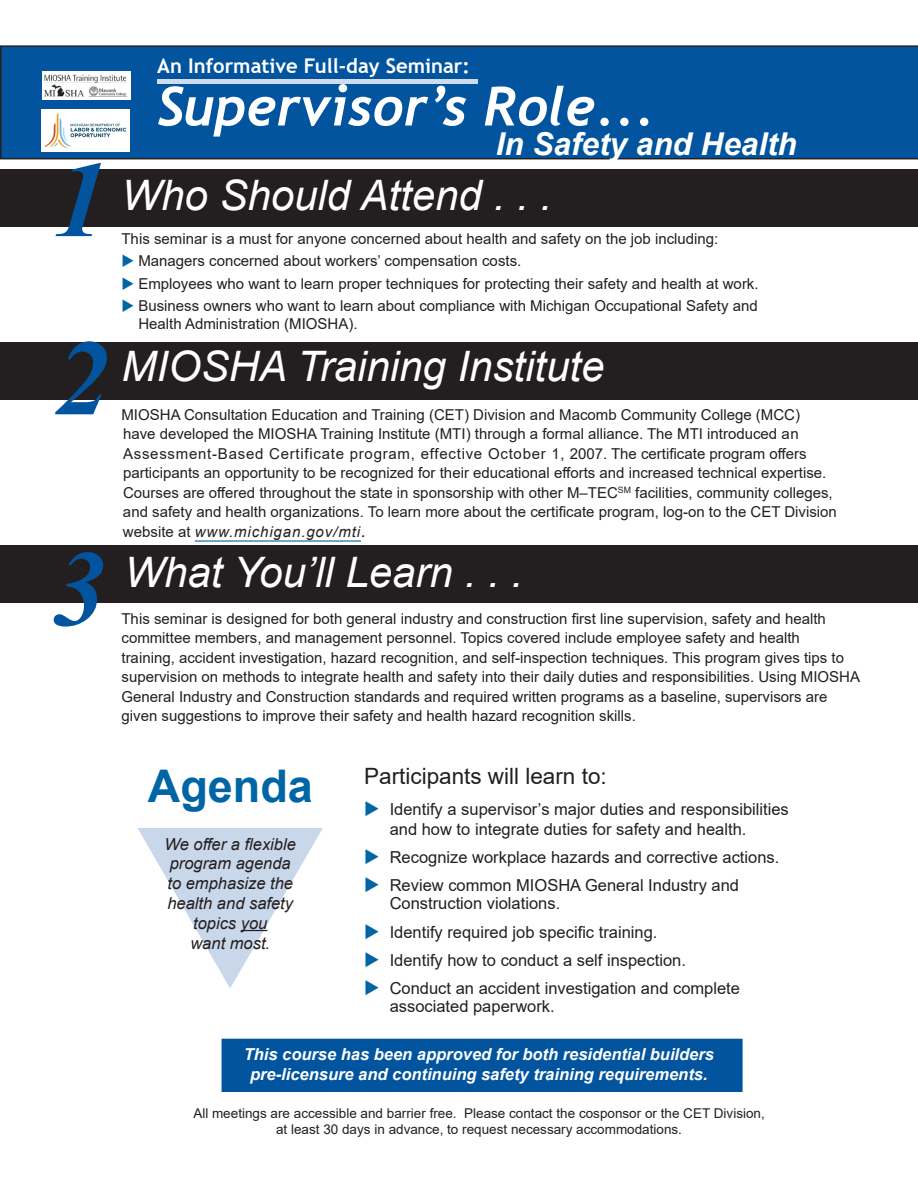
<style>
.page{position:relative;width:918px;height:1188px;background:#fff}
.page>*{position:absolute;margin:0;border:0;box-sizing:border-box;transform-origin:0 0}
.t1{font:italic 700 108px/178.2px "Times New Roman";color:#01549d}
.t2{font:italic 700 54px "Trebuchet";color:#fff}
.t3{font:700 45px "Arial";color:#0065a4}
.t4{font:italic 42px "Arial";color:#fff}
.t5{font:italic 700 31.5px "Arial";color:#fff}
.t6{font:22.5px "Arial";color:#231f20}
.t7{font:700 20.25px "Trebuchet MS";color:#fff}
.t8{font:16.5px/28.3px "Arial";color:#231f20}
.t9{font:italic 700 16.5px/19.5px "Arial";color:#fff;text-align:center}
.t10{font:italic 16.5px/19.8px "Arial";color:#231f20;text-align:center}
.t11{font:15px/19.5px "Arial";color:#231f20}
.t12{font:13.5px/15.8px "Arial";color:#231f20;text-align:center}
.s1{color:#0065a4}
.s2{font-style:italic}
.s3{font-style:italic;font-size:18px}
</style>
<div class="page">
<div style="left:0;top:169px;width:918px;height:57px;background:#231f20"></div>
<div style="left:0;top:45px;width:918px;height:114px;background:#01549d"></div>
<div style="left:0;top:546px;width:918px;height:57px;background:#231f20"></div>
<div style="left:0;top:342px;width:917px;height:57px;background:#231f20"></div>
<hr style="left:157px;top:79px;width:320px;height:4px;background:#cfdced">
<hr style="left:195px;top:540px;width:166px;height:2px;background:#0065a4">
<div style="left:42px;top:71px;width:88px;height:28px;background:#fff"></div>
<img style="left:44px;top:74px;width:84px;height:23px">
<div style="left:220px;top:1037px;width:524px;height:57px;background:#01549d;border:2px solid #fff"></div>
<img style="left:42px;top:109px;width:88px;height:42px">
<h1 class="t1" style="left:53px;top:108px;width:57px">1<br>2</h1>
<h1 class="t1" style="left:52px;top:497px;width:55px">3</h1>
<h3 class="t7" style="left:157px;top:54px;width:314px">An Informative Full-day Seminar:</h3>
<h2 class="t2" style="left:157px;top:72px;width:499px">Supervisor’s Role...</h2>
<h3 class="t5" style="left:496px;top:123px;width:303px">In Safety and Health</h3>
<h3 class="t4" style="left:122px;top:168px;width:432px">Who Should Attend . . .</h3>
<p class="t11" style="left:122px;top:229px;width:598px">This seminar is a must for anyone concerned about health and safety on the job including:</p>
<p class="t11" style="left:122px;top:251px;width:401px"><span class="s1">◆</span> Managers concerned about workers’ compensation costs.</p>
<p class="t11" style="left:122px;top:274px;width:639px"><span class="s1">◆</span> Employees who want to learn proper techniques for protecting their safety and health at work.</p>
<p class="t11" style="left:138px;top:297px;width:621px;line-height:18px;text-indent:-17px"><span class="s1">◆</span> Business owners who want to learn about compliance with Michigan Occupational Safety and<br>Health Administration (MIOSHA).</p>
<h3 class="t4" style="left:122px;top:339px;width:485px">MIOSHA Training Institute</h3>
<p class="t11" style="left:122px;top:404px;width:717px">MIOSHA Consultation Education and Training (CET) Division and Macomb Community College (MCC)<br>have developed the MIOSHA Training Institute (MTI) through a formal alliance. The MTI introduced an Assessment-Based Certificate program, effective October 1, 2007. The certificate program offers participants an opportunity to be recognized for their educational efforts and increased technical expertise.<br>Courses are offered throughout the state in sponsorship with other M–TEC<sup>SM</sup> facilities, community colleges, and safety and health organizations. To learn more about the certificate program, log-on to the CET Division website at <span class="s2">www.michigan.gov/mti</span><span class="s3">.</span></p>
<h3 class="t4" style="left:124px;top:546px;width:400px">What You’ll Learn . . .</h3>
<p class="t11" style="left:122px;top:609px;width:740px">This seminar is designed for both general industry and construction first line supervision, safety and health committee members, and management personnel. Topics covered include employee safety and health<br>training, accident investigation, hazard recognition, and self-inspection techniques. This program gives tips to supervision on methods to integrate health and safety into their daily duties and responsibilities. Using MIOSHA General Industry and Construction standards and required written programs as a baseline, supervisors are given suggestions to improve their safety and health hazard recognition skills.</p>
<h3 class="t3" style="left:148px;top:754px;width:167px">Agenda</h3>
<p class="t10" style="left:165px;top:834px;width:133px">We offer a flexible program agenda to emphasize the health and safety topics you<br>want most.</p>
<h3 class="t6" style="left:364px;top:760px;width:244px">Participants will learn to:</h3>
<p class="t8" style="left:390px;top:799px;width:401px;line-height:19.5px">Identify a supervisor’s major duties and responsibilities and how to integrate duties for safety and health.</p>
<p class="t8" style="left:390px;top:843px;width:391px">Recognize workplace hazards and corrective actions.<br>Review common MIOSHA General Industry and</p>
<p class="t8" style="left:390px;top:889px;width:352px">Construction violations.<br>Identify required job specific training.<br>Identify how to conduct a self inspection.<br>Conduct an accident investigation and complete</p>
<p class="t8" style="left:390px;top:992px;width:167px">associated paperwork.</p>
<p class="t9" style="left:244px;top:1045px;width:472px">This course has been approved for both residential builders pre-licensure and continuing safety training requirements.</p>
<p class="t12" style="left:193px;top:1105px;width:573px">All meetings are accessible and barrier free. Please contact the cosponsor or the CET Division, at least 30 days in advance, to request necessary accommodations.</p>
</div>
